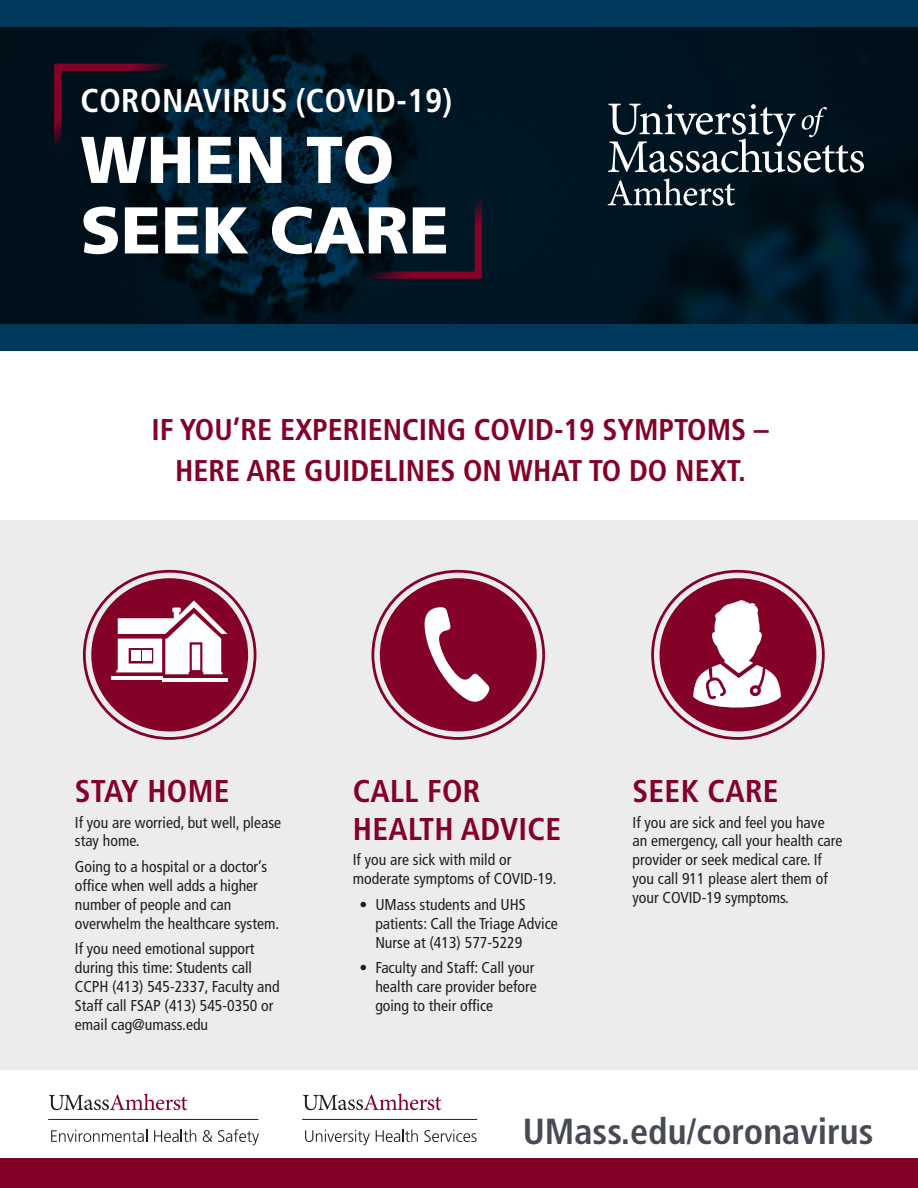
<style>
.page{position:relative;width:918px;height:1188px;background:#fff}
.page>*{position:absolute;margin:0;border:0;box-sizing:border-box;transform-origin:0 0}
.t1{font:900 66px/70.5px "Frutiger LT Std";color:#fff}
.t2{font:700 condensed 36.3px "Frutiger LT Std";color:#464b54}
.t3{font:700 condensed 33px "Frutiger LT Std";letter-spacing:.015em;color:#fff}
.t4{font:700 condensed 31.5px/37.8px "Frutiger LT Std";letter-spacing:.01em;color:#840128}
.t5{font:700 condensed 30px/40.5px "Frutiger LT Std";color:#840128;text-align:center}
.t6{font:condensed 15.75px/18.9px "Frutiger LT Std";color:#231f20}
</style>
<div class="page">
<div style="left:0;top:520px;width:918px;height:549px;background:#ececee"></div>
<div style="left:0;top:0;width:918px;height:351px;background:#00395c"></div>
<img style="left:0;top:27px;width:918px;height:297px">
<svg style="left:608px;top:104px;width:256px;height:102px;background:#2d3d46"></svg>
<svg style="left:338px;top:196px;width:145px;height:84px;background:#0c1526"></svg>
<svg style="left:53px;top:62px;width:145px;height:84px;background:#0c0f1c"></svg>
<div style="left:0;top:1159px;width:918px;height:29px;background:#840128"></div>
<hr style="left:48px;top:1119px;width:210px;height:1px;background:#231f20">
<svg style="left:49px;top:1093px;width:138px;height:17px"></svg>
<svg style="left:51px;top:1129px;width:96px;height:13px"></svg>
<svg style="left:154px;top:1129px;width:42px;height:13px"></svg>
<svg style="left:203px;top:1129px;width:56px;height:16px"></svg>
<div style="left:91px;top:578px;width:157px;height:153px;background:#840128;border-radius:50%"></div>
<div style="left:97px;top:584px;width:146px;height:142px;border:3px solid #840128;border-radius:50%"></div>
<hr style="left:163px;top:678px;width:65px;height:3px;background:#fff">
<hr style="left:112px;top:676px;width:51px;height:4px;background:#fff">
<svg style="left:116px;top:600px;width:112px;height:74px"></svg>
<div style="left:380px;top:578px;width:157px;height:153px;background:#840128;border-radius:50%"></div>
<div style="left:385px;top:584px;width:146px;height:142px;border:3px solid #840128;border-radius:50%"></div>
<svg style="left:424px;top:607px;width:66px;height:95px"></svg>
<div style="left:660px;top:578px;width:156px;height:153px;background:#840128;border-radius:50%"></div>
<div style="left:665px;top:584px;width:146px;height:142px;border:3px solid #840128;border-radius:50%"></div>
<svg style="left:693px;top:600px;width:88px;height:108px"></svg>
<svg style="left:303px;top:1093px;width:138px;height:17px"></svg>
<svg style="left:305px;top:1130px;width:65px;height:15px"></svg>
<svg style="left:376px;top:1129px;width:42px;height:13px"></svg>
<svg style="left:424px;top:1130px;width:53px;height:12px"></svg>
<hr style="left:302px;top:1119px;width:175px;height:1px;background:#231f20">
<h3 class="t3" style="left:81px;top:81px;width:373px">CORONAVIRUS (COVID-19)</h3>
<h1 class="t1" style="left:81px;top:124px;width:370px">WHEN TO<br>SEEK CARE</h1>
<h3 class="t5" style="left:151px;top:409px;width:619px">IF YOU’RE EXPERIENCING COVID-19 SYMPTOMS –<br>HERE ARE GUIDELINES ON WHAT TO DO NEXT.</h3>
<h3 class="t4" style="left:75px;top:772px;width:156px">STAY HOME</h3>
<p class="t6" style="left:75px;top:813px;width:208px">If you are worried, but well, please stay home.</p>
<p class="t6" style="left:75px;top:857px;width:206px">Going to a hospital or a doctor’s office when well adds a higher number of people and can overwhelm the healthcare system.</p>
<p class="t6" style="left:75px;top:940px;width:206px">If you need emotional support during this time: Students call<br>CCPH (413) 545-2337, Faculty and<br>Staff call FSAP (413) 545-0350 or email cag@umass.edu</p>
<h3 class="t4" style="left:353px;top:772px;width:210px">CALL FOR<br>HEALTH ADVICE</h3>
<p class="t6" style="left:353px;top:851px;width:205px">If you are sick with mild or moderate symptoms of COVID-19.</p>
<p class="t6" style="left:375px;top:895px;width:184px;text-indent:-16px">• UMass students and UHS patients: Call the Triage Advice<br>Nurse at (413) 577-5229</p>
<p class="t6" style="left:375px;top:959px;width:163px;text-indent:-16px">• Faculty and Staff: Call your health care provider before going to their office</p>
<h3 class="t4" style="left:633px;top:772px;width:148px">SEEK CARE</h3>
<p class="t6" style="left:633px;top:813px;width:211px">If you are sick and feel you have an emergency, call your health care provider or seek medical care. If you call 911 please alert them of your COVID-19 symptoms.</p>
<h2 class="t2" style="left:523px;top:1110px;width:352px">UMass.edu/coronavirus</h2>
</div>
